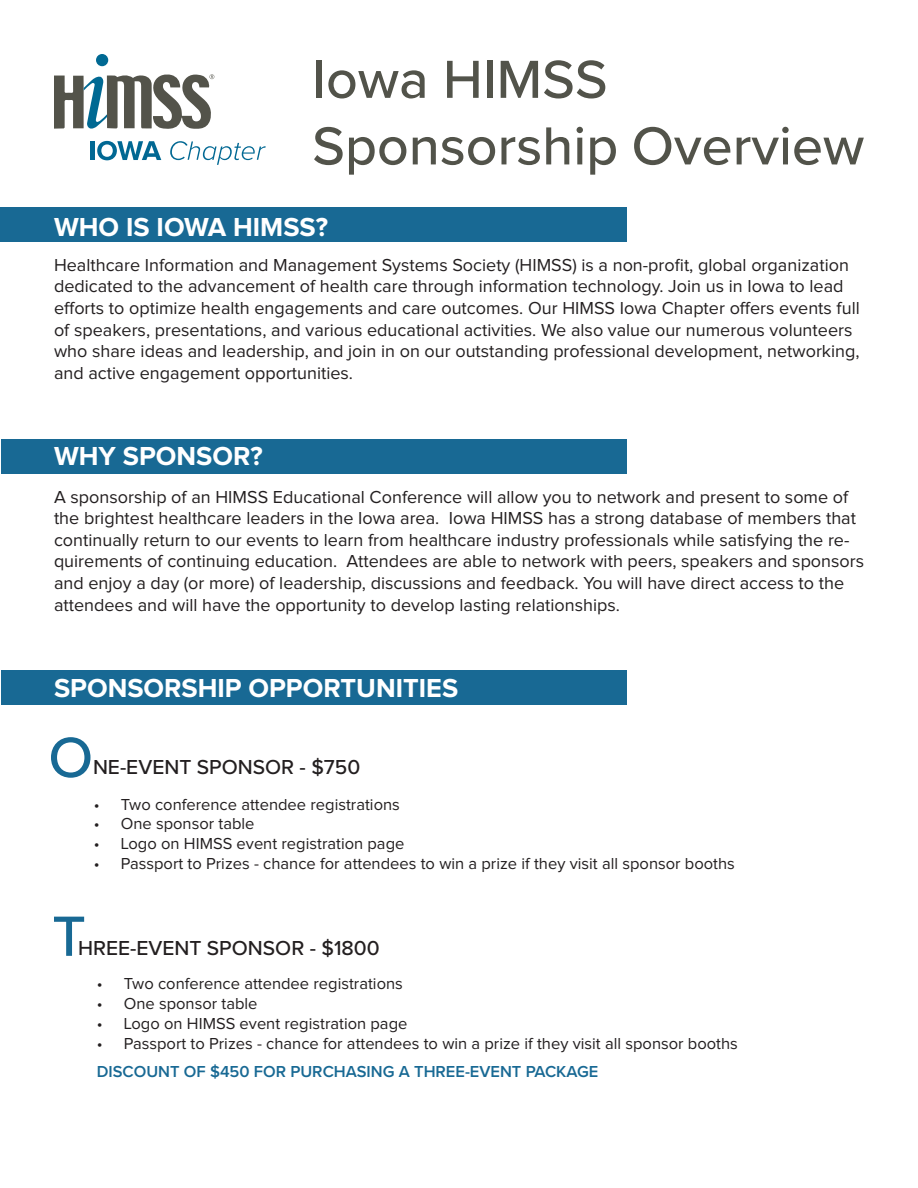
<style>
.page{position:relative;width:918px;height:1188px;background:#fff}
.page>*{position:absolute;margin:0;border:0;box-sizing:border-box;transform-origin:0 0}
.t1{font:500 58.8px "Proxima Nova";color:#186994}
.t2{font:500 55.5px "Proxima Nova";color:#52534a}
.t3{font:700 27px "Proxima Nova";color:#fff}
.t4{font:500 21px "Proxima Nova";color:#231f20}
.t5{font:18px/21.6px "Proxima Nova";color:#231f20}
.t6{font:16.5px "Proxima Nova";color:#231f20}
.t7{font:600 16.5px "Proxima Nova";color:#186994}
</style>
<div class="page">
<div style="left:96px;top:54px;width:12px;height:12px;background:#006993;border-radius:50%"></div>
<hr style="left:90px;top:141px;width:4px;height:19px;background:#016893">
<svg style="left:97px;top:141px;width:64px;height:19px"></svg>
<svg style="left:170px;top:141px;width:96px;height:24px"></svg>
<svg style="left:54px;top:74px;width:160px;height:55px"></svg>
<div style="left:0;top:208px;width:626px;height:34px;background:#186994"></div>
<div style="left:1px;top:439px;width:625px;height:34px;background:#186994"></div>
<div style="left:1px;top:670px;width:625px;height:34px;background:#186994"></div>
<p class="t2" style="left:312px;top:38px;width:297px">Iowa HIMSS</p>
<p class="t2" style="left:312px;top:105px;width:554px">Sponsorship Overview</p>
<p class="t3" style="left:54px;top:214px;width:276px">WHO IS IOWA HIMSS?</p>
<p class="t5" style="left:54px;top:255px;width:807px">Healthcare Information and Management Systems Society (HIMSS) is a non-profit, global organization dedicated to the advancement of health care through information technology. Join us in Iowa to lead efforts to optimize health engagements and care outcomes. Our HIMSS Iowa Chapter offers events full of speakers, presentations, and various educational activities. We also value our numerous volunteers who share ideas and leadership, and join in on our outstanding professional development, networking, and active engagement opportunities.</p>
<p class="t3" style="left:54px;top:444px;width:210px">WHY SPONSOR?</p>
<p class="t5" style="left:54px;top:487px;width:812px">A sponsorship of an HIMSS Educational Conference will allow you to network and present to some of the brightest healthcare leaders in the Iowa area. Iowa HIMSS has a strong database of members that continually return to our events to learn from healthcare industry professionals while satisfying the re&shy;quirements of continuing education. Attendees are able to network with peers, speakers and sponsors and enjoy a day (or more) of leadership, discussions and feedback. You will have direct access to the attendees and will have the opportunity to develop lasting relationships.</p>
<p class="t3" style="left:54px;top:676px;width:406px">SPONSORSHIP OPPORTUNITIES</p>
<p class="t1" style="left:48px;top:714px;width:46px">O</p>
<p class="t4" style="left:93px;top:752px;width:269px">NE-EVENT SPONSOR - $750</p>
<p class="t6" style="left:94px;top:797px;width:308px">• Two conference attendee registrations</p>
<p class="t6" style="left:94px;top:816px;width:162px">• One sponsor table</p>
<p class="t6" style="left:94px;top:836px;width:312px">• Logo on HIMSS event registration page</p>
<p class="t6" style="left:94px;top:856px;width:643px">• Passport to Prizes - chance for attendees to win a prize if they visit all sponsor booths</p>
<p class="t1" style="left:52px;top:892px;width:35px">T</p>
<p class="t4" style="left:78px;top:932px;width:303px">HREE-EVENT SPONSOR - $1800</p>
<p class="t6" style="left:97px;top:976px;width:308px">• Two conference attendee registrations</p>
<p class="t6" style="left:97px;top:996px;width:162px">• One sponsor table</p>
<p class="t6" style="left:97px;top:1016px;width:312px">• Logo on HIMSS event registration page</p>
<p class="t6" style="left:97px;top:1035px;width:643px">• Passport to Prizes - chance for attendees to win a prize if they visit all sponsor booths</p>
<p class="t7" style="left:97px;top:1059px;width:503px">DISCOUNT OF $450 FOR PURCHASING A THREE-EVENT PACKAGE</p>
</div>
